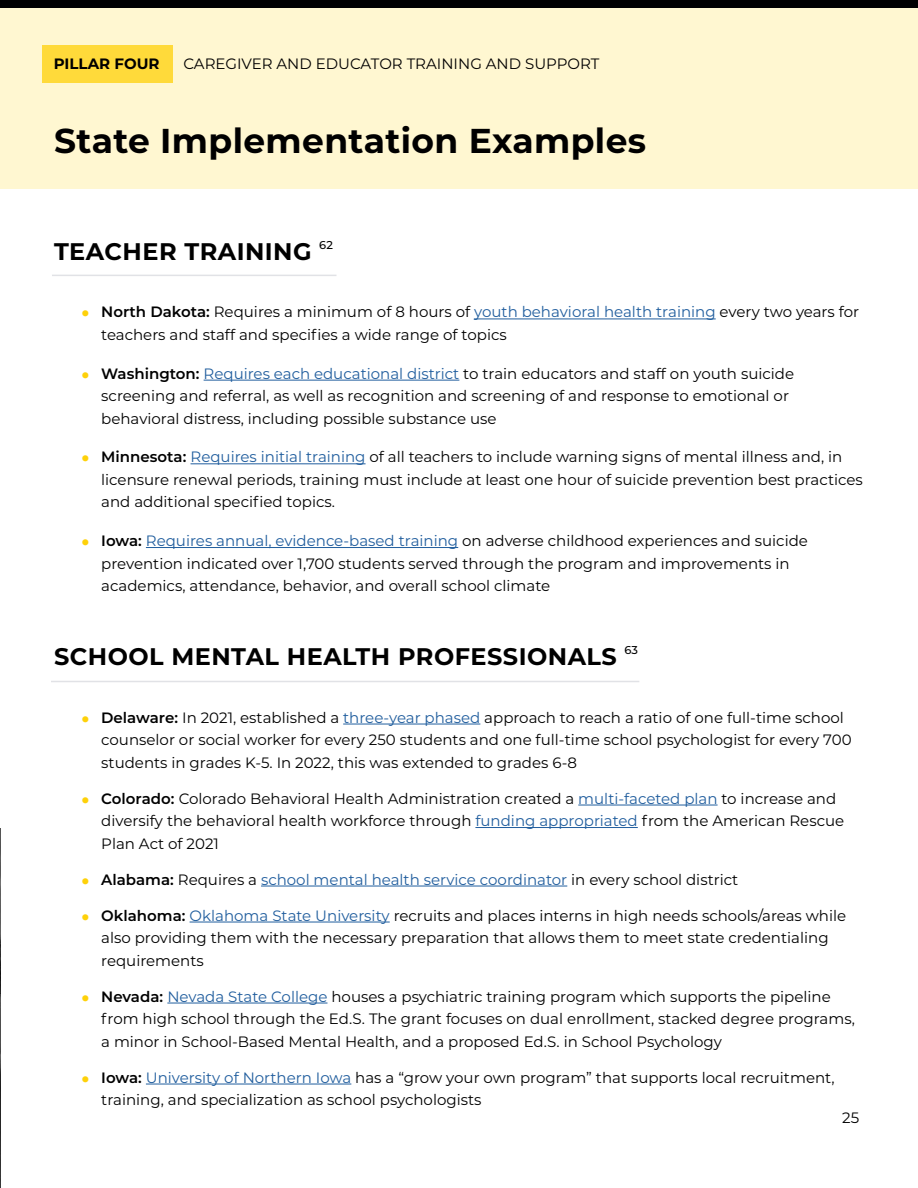
<style>
.page{position:relative;width:918px;height:1188px;background:#fff}
.page>*{position:absolute;margin:0;border:0;box-sizing:border-box;transform-origin:0 0}
.t1{font:700 34.5px "Montserrat";letter-spacing:.01em;color:#000}
.t2{font:700 24px "Montserrat";letter-spacing:.02em;color:#000}
.t3{font:15px/22.5px "Montserrat";color:#000}
.t4{font:15px "Montserrat";color:#215e9e}
.t5{font:700 15px "Montserrat";color:#000}
.t6{font:500 11.4px "Montserrat";color:#000}
.s1{font-weight:700;font-size:24px;color:#fed109}
.s2{font-weight:600}
.s3{color:#215e9e}
.s4{font-weight:600;color:#000}
.s5{color:#000}
</style>
<div class="page">
<img style="left:0;top:828px;width:1px;height:360px">
<div style="left:0;top:0;width:918px;height:8px;background:#000"></div>
<div style="left:0;top:8px;width:918px;height:181px;background:#fff7d1"></div>
<div style="left:42px;top:46px;width:131px;height:37px;background:#ffda3a"></div>
<hr style="left:474px;top:319px;width:242px;height:1px;background:#215e9e">
<hr style="left:204px;top:380px;width:255px;height:1px;background:#215e9e">
<hr style="left:191px;top:463px;width:175px;height:1px;background:#215e9e">
<hr style="left:146px;top:547px;width:312px;height:1px;background:#215e9e">
<hr style="left:52px;top:275px;width:284px;height:1px;background:#e1e2e6">
<hr style="left:343px;top:724px;width:137px;height:1px;background:#215e9e">
<hr style="left:578px;top:805px;width:140px;height:1px;background:#215e9e">
<hr style="left:475px;top:827px;width:163px;height:1px;background:#215e9e">
<hr style="left:261px;top:886px;width:306px;height:1px;background:#215e9e">
<hr style="left:190px;top:922px;width:200px;height:1px;background:#215e9e">
<hr style="left:167px;top:1003px;width:160px;height:1px;background:#215e9e">
<hr style="left:146px;top:1084px;width:205px;height:1px;background:#215e9e">
<hr style="left:51px;top:681px;width:588px;height:1px;background:#e1e2e6">
<p class="t5" style="left:54px;top:53px;width:107px">PILLAR FOUR</p>
<p class="t3" style="left:183px;top:52px;width:418px">CAREGIVER AND EDUCATOR TRAINING AND SUPPORT</p>
<h1 class="t1" style="left:54px;top:116px;width:594px">State Implementation Examples</h1>
<h2 class="t2" style="left:54px;top:234px;width:259px">TEACHER TRAINING</h2>
<p class="t6" style="left:319px;top:237px;width:15px">62</p>
<p class="t3" style="left:101px;top:300px;width:759px;text-indent:-20px"><span class="s1">•</span> <span class="s2">North Dakota:</span> Requires a minimum of 8 hours of <span class="s3">youth behavioral health training</span> every two years for teachers and staff and specifies a wide range of topics</p>
<p class="t3" style="left:101px;top:362px;width:694px;text-indent:-20px"><span class="s1">•</span> <span class="s2">Washington:</span> <span class="s3">Requires each educational district</span> to train educators and staff on youth suicide screening and referral, as well as recognition and screening of and response to emotional or behavioral distress, including possible substance use</p>
<p class="t3" style="left:101px;top:445px;width:763px;text-indent:-20px"><span class="s1">•</span> <span class="s2">Minnesota:</span> <span class="s3">Requires initial training</span> of all teachers to include warning signs of mental illness and, in licensure renewal periods, training must include at least one hour of suicide prevention best practices and additional specified topics.</p>
<p class="t3" style="left:101px;top:529px;width:708px;text-indent:-20px"><span class="s1">•</span> <span class="s2">Iowa:</span> <span class="s3">Requires annual, evidence-based training</span> on adverse childhood experiences and suicide prevention indicated over 1,700 students served through the program and improvements in academics, attendance, behavior, and overall school climate</p>
<h2 class="t2" style="left:54px;top:639px;width:564px">SCHOOL MENTAL HEALTH PROFESSIONALS</h2>
<p class="t6" style="left:624px;top:642px;width:15px">63</p>
<p class="t3" style="left:101px;top:705px;width:752px;text-indent:-20px"><span class="s1">•</span> <span class="s2">Delaware:</span> In 2021, established a <span class="s3">three-year phased</span> approach to reach a ratio of one full-time school counselor or social worker for every 250 students and one full-time school psychologist for every 700 students in grades K-5. In 2022, this was extended to grades 6-8</p>
<p class="t3" style="left:101px;top:786px;width:745px;text-indent:-20px"><span class="s1">•</span> <span class="s2">Colorado:</span> Colorado Behavioral Health Administration created a <span class="s3">multi-faceted plan</span> to increase and diversify the behavioral health workforce through <span class="s3">funding appropriated</span> from the American Rescue<br>Plan Act of 2021</p>
<p class="t4" style="left:81px;top:869px;width:659px"><span class="s1">•</span> <span class="s4">Alabama:</span> <span class="s5">Requires a</span> school mental health service coordinator <span class="s5">in every school district</span></p>
<p class="t3" style="left:101px;top:903px;width:747px;text-indent:-20px"><span class="s1">•</span> <span class="s2">Oklahoma:</span> <span class="s3">Oklahoma State University</span> recruits and places interns in high needs schools/areas while also providing them with the necessary preparation that allows them to meet state credentialing requirements</p>
<p class="t3" style="left:101px;top:984px;width:755px;text-indent:-20px"><span class="s1">•</span> <span class="s2">Nevada:</span> <span class="s3">Nevada State College</span> houses a psychiatric training program which supports the pipeline from high school through the Ed.S. The grant focuses on dual enrollment, stacked degree programs, a minor in School-Based Mental Health, and a proposed Ed.S. in School Psychology</p>
<p class="t3" style="left:101px;top:1065px;width:735px;text-indent:-20px"><span class="s1">•</span> <span class="s2">Iowa:</span> <span class="s3">University of Northern Iowa</span> has a “grow your own program” that supports local recruitment, training, and specialization as school psychologists</p>
<p class="t3" style="left:842px;top:1106px;width:19px">25</p>
</div>
